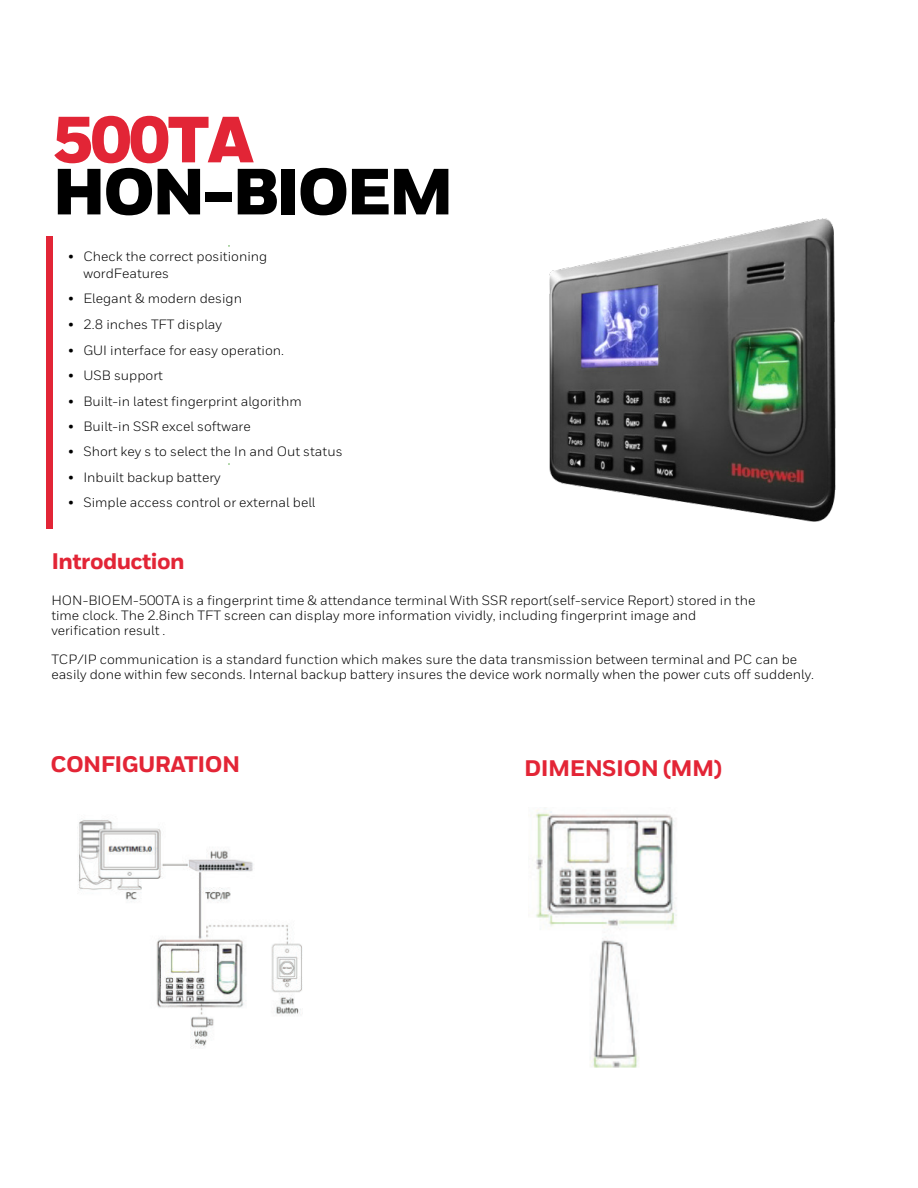
<style>
.page{position:relative;width:918px;height:1188px;background:#fff}
.page>*{position:absolute;margin:0;border:0;box-sizing:border-box;transform-origin:0 0}
.t1{font:900 65.1px "Honeywell Sans";letter-spacing:-.045em;color:#000}
.t2{font:900 65.1px "Honeywell Sans";letter-spacing:-.035em;color:#e22536}
.t3{font:800 22.5px "Honeywell Sans";letter-spacing:-.025em;color:#e32536}
.t4{font:800 22.5px "Honeywell Sans";letter-spacing:-.025em;color:#e22536}
.t5{font:13.5px/15px "Honeywell Sans";color:#000}
</style>
<div class="page">
<div style="left:46px;top:236px;width:6px;height:293px;background:#e22536"></div>
<img style="left:78px;top:820px;width:225px;height:227px">
<img style="left:536px;top:808px;width:141px;height:260px">
<img style="left:549px;top:219px;width:287px;height:303px">
<h1 class="t2" style="left:52px;top:100px;width:203px">500TA</h1>
<h1 class="t1" style="left:52px;top:152px;width:403px">HON-BIOEM</h1>
<p class="t5" style="left:83px;top:249px;width:185px;line-height:16.2px;text-indent:-15px">• Check the correct positioning wordFeatures</p>
<p class="t5" style="left:68px;top:291px;width:175px">• Elegant &amp; modern design</p>
<p class="t5" style="left:68px;top:317px;width:155px">• 2.8 inches TFT display</p>
<p class="t5" style="left:68px;top:342px;width:217px">• GUI interface for easy operation.</p>
<p class="t5" style="left:68px;top:368px;width:96px">• USB support</p>
<p class="t5" style="left:68px;top:393px;width:235px">• Built-in latest fingerprint algorithm</p>
<p class="t5" style="left:68px;top:419px;width:184px">• Built-in SSR excel software</p>
<p class="t5" style="left:68px;top:444px;width:276px">• Short key s to select the In and Out status</p>
<p class="t5" style="left:68px;top:470px;width:154px">• Inbuilt backup battery</p>
<p class="t5" style="left:68px;top:495px;width:249px">• Simple access control or external bell</p>
<h2 class="t4" style="left:51px;top:548px;width:135px">Introduction</h2>
<p class="t5" style="left:51px;top:592px;width:705px">HON-BIOEM-500TA is a fingerprint time &amp; attendance terminal With SSR report(self-service Report) stored in the time clock. The 2.8inch TFT screen can display more information vividly, including fingerprint image and verification result .</p>
<p class="t5" style="left:51px;top:652px;width:764px">TCP/IP communication is a standard function which makes sure the data transmission between terminal and PC can be easily done within few seconds. Internal backup battery insures the device work normally when the power cuts off suddenly.</p>
<h2 class="t3" style="left:51px;top:750px;width:191px">CONFIGURATION</h2>
<h2 class="t3" style="left:524px;top:754px;width:199px">DIMENSION (MM)</h2>
</div>
